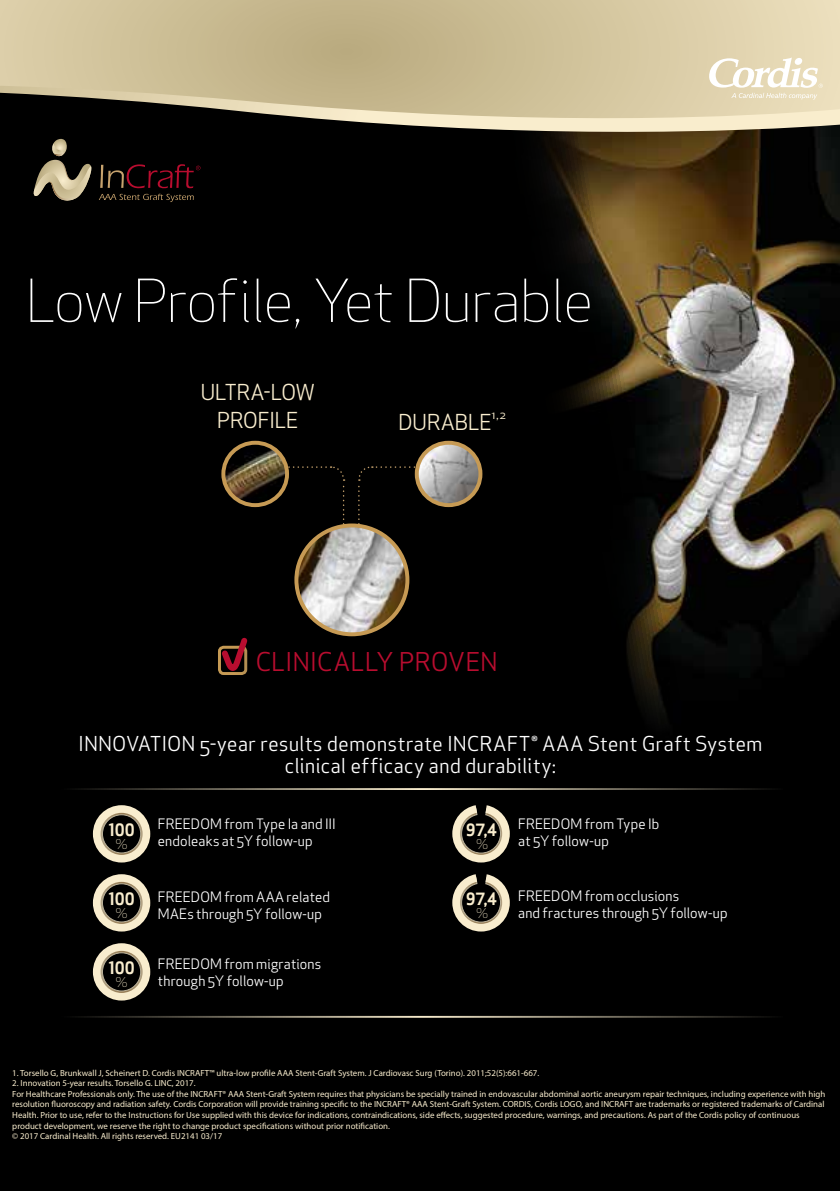
<style>
.page{position:relative;width:840px;height:1191px;background:#fff}
.page>*{position:absolute;margin:0;border:0;box-sizing:border-box;transform-origin:0 0}
.t1{font:57.8px "Apex Sans Light ST";letter-spacing:-.04em;color:#fff}
.t2{font:25.4px "Apex Sans Book ST";letter-spacing:-.01em;color:#b80d2f}
.t3{font:21.4px/28px "Apex New";color:#f9edce;text-align:center}
.t4{font:20px/22px "Apex Sans Book ST";color:#fff;text-align:center}
.t5{font:16.6px "Apex Sans Bold C";letter-spacing:-.02em;color:#f9edce}
.t6{font:14px/16.8px "Apex New";letter-spacing:.01em;color:#fff}
.t7{font:13.2px "Apex Sans Light ST";color:#f9edce}
.t8{font:12.6px "Apex Sans Book ST";color:#f9edce}
.t9{font:8.8px/10.6px "Myriad Pro";color:#f9edce}
</style>
<div class="page">
<div style="left:0;top:81px;width:839px;height:1110px;background:#000"></div>
<img style="left:336px;top:141px;width:503px;height:768px">
<svg style="left:60px;top:128px;width:779px;height:13px"></svg>
<svg style="left:0;top:0;width:839px;height:128px;background:#c1b491"></svg>
<svg style="left:708px;top:57px;width:114px;height:43px"></svg>
<svg style="left:99px;top:194px;width:95px;height:8px"></svg>
<svg style="left:33px;top:139px;width:59px;height:62px"></svg>
<svg style="left:100px;top:164px;width:100px;height:24px"></svg>
<svg style="left:287px;top:465px;width:57px;height:60px"></svg>
<svg style="left:357px;top:465px;width:70px;height:83px"></svg>
<img style="left:416px;top:443px;width:64px;height:62px">
<div style="left:414px;top:441px;width:68px;height:66px;border:4px solid #c69a54;border-radius:50%"></div>
<img style="left:223px;top:443px;width:64px;height:62px">
<div style="left:221px;top:441px;width:68px;height:66px;border:4px solid #c69a54;border-radius:50%"></div>
<img style="left:298px;top:525px;width:109px;height:109px">
<div style="left:294px;top:523px;width:115px;height:113px;border:4px solid #c69a54;border-radius:50%"></div>
<svg style="left:218px;top:637px;width:30px;height:38px"></svg>
<hr style="left:58px;top:1016px;width:724px;height:1px;background:#f9edce">
<hr style="left:58px;top:788px;width:724px;height:2px;background:#f9edce">
<svg style="left:452px;top:805px;width:57px;height:57px"></svg>
<svg style="left:452px;top:874px;width:57px;height:57px"></svg>
<svg style="left:93px;top:805px;width:57px;height:57px"></svg>
<svg style="left:93px;top:874px;width:57px;height:57px"></svg>
<svg style="left:93px;top:943px;width:57px;height:57px"></svg>
<h1 class="t1" style="left:26px;top:263px;width:569px">Low Profile, Yet Durable</h1>
<h3 class="t3" style="left:201px;top:378px;width:115px">ULTRA-LOW<br>PROFILE</h3>
<h3 class="t3" style="left:398px;top:408px;width:95px">DURABLE</h3>
<h3 class="t8" style="left:491px;top:406px;width:16px">1,2</h3>
<h2 class="t2" style="left:255px;top:645px;width:244px">CLINICALLY PROVEN</h2>
<h3 class="t4" style="left:78px;top:732px;width:685px">INNOVATION 5-year results demonstrate INCRAFT® AAA Stent Graft System clinical efficacy and durability:</h3>
<h3 class="t5" style="left:108px;top:818px;width:28px">100</h3>
<h3 class="t7" style="left:115px;top:836px;width:14px">%</h3>
<h3 class="t6" style="left:158px;top:815px;width:179px">FREEDOM from Type Ia and III endoleaks at 5Y follow-up</h3>
<h3 class="t5" style="left:465px;top:818px;width:33px">97,4</h3>
<h3 class="t7" style="left:476px;top:836px;width:14px">%</h3>
<h3 class="t6" style="left:518px;top:815px;width:142px">FREEDOM from Type Ib at 5Y follow-up</h3>
<h3 class="t5" style="left:108px;top:887px;width:28px">100</h3>
<h3 class="t7" style="left:115px;top:905px;width:14px">%</h3>
<h3 class="t6" style="left:158px;top:888px;width:173px">FREEDOM from AAA related<br>MAEs through 5Y follow-up</h3>
<h3 class="t5" style="left:465px;top:887px;width:33px">97,4</h3>
<h3 class="t7" style="left:476px;top:905px;width:14px">%</h3>
<h3 class="t6" style="left:518px;top:887px;width:211px">FREEDOM from occlusions<br>and fractures through 5Y follow-up</h3>
<h3 class="t5" style="left:108px;top:956px;width:28px">100</h3>
<h3 class="t7" style="left:115px;top:974px;width:14px">%</h3>
<h3 class="t6" style="left:158px;top:955px;width:165px">FREEDOM from migrations through 5Y follow-up</h3>
<p class="t9" style="left:12px;top:1067px;width:528px">1. Torsello G, Brunkwall J, Scheinert D. Cordis INCRAFT™ ultra-low profile AAA Stent-Graft System. J Cardiovasc Surg (Torino). 2011;52(5):661-667.</p>
<p class="t9" style="left:12px;top:1077px;width:814px">2. Innovation 5-year results. Torsello G. LINC, 2017.<br>For Healthcare Professionals only. The use of the INCRAFT® AAA Stent-Graft System requires that physicians be specially trained in endovascular abdominal aortic aneurysm repair techniques, including experience with high resolution fluoroscopy and radiation safety. Cordis Corporation will provide training specific to the INCRAFT® AAA Stent-Graft System. CORDIS, Cordis LOGO, and INCRAFT are trademarks or registered trademarks of Cardinal Health. Prior to use, refer to the Instructions for Use supplied with this device for indications, contraindications, side effects, suggested procedure, warnings, and precautions. As part of the Cordis policy of continuous product development, we reserve the right to change product specifications without prior notification.<br>© 2017 Cardinal Health. All rights reserved. EU2141 03/17</p>
</div>
